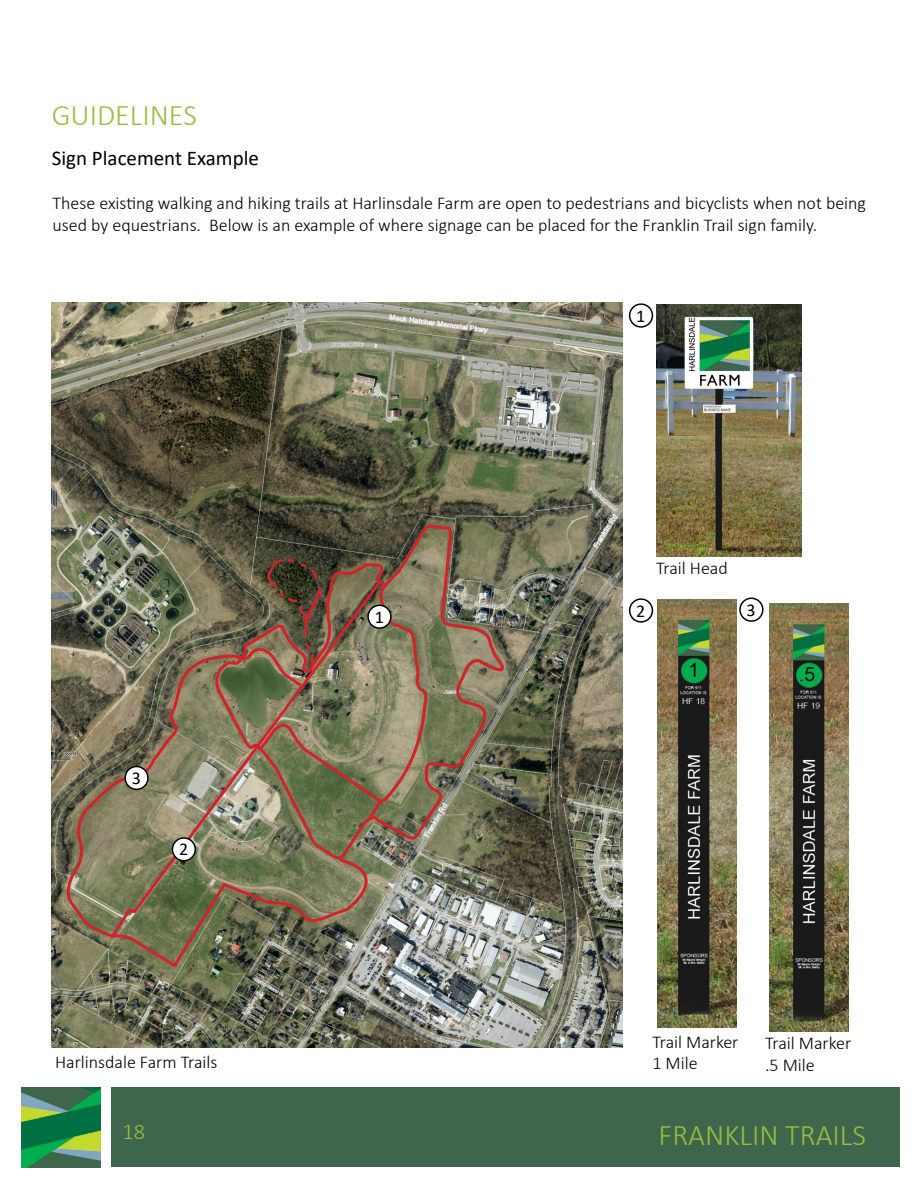
<style>
.page{position:relative;width:918px;height:1188px;background:#fff}
.page>*{position:absolute;margin:0;border:0;box-sizing:border-box;transform-origin:0 0}
.t1{font:300 30px "Calibri";color:#97be3f}
.t2{font:300 22.5px "Calibri";color:#97be3f}
.t3{font:21px "Calibri";color:#000}
.t4{font:300 18px/21.6px "Calibri";color:#000}
.t5{font:18px "Calibri";color:#000}
</style>
<div class="page">
<div style="left:111px;top:1088px;width:807px;height:79px;background:#3e664c"></div>
<img style="left:22px;top:1088px;width:79px;height:79px">
<div style="left:901px;top:1078px;width:17px;height:97px;background:#fff"></div>
<img style="left:52px;top:302px;width:570px;height:746px">
<svg style="left:210px;top:524px;width:301px;height:340px;background:#726c55"></svg>
<img style="left:108px;top:577px;width:149px;height:65px">
<svg style="left:257px;top:557px;width:171px;height:266px;background:#7b6a52"></svg>
<img style="left:60px;top:642px;width:333px;height:328px">
<img style="left:769px;top:603px;width:79px;height:429px">
<img style="left:658px;top:599px;width:79px;height:428px">
<img style="left:656px;top:304px;width:146px;height:252px">
<div style="left:368px;top:605px;width:23px;height:23px;background:#fff;border-radius:50%"></div>
<div style="left:367px;top:605px;width:25px;height:24px;border:2px solid #000;border-radius:50%"></div>
<div style="left:629px;top:303px;width:24px;height:25px;border:2px solid #000;border-radius:50%"></div>
<div style="left:172px;top:838px;width:23px;height:23px;background:#fff;border-radius:50%"></div>
<div style="left:172px;top:837px;width:24px;height:25px;border:2px solid #000;border-radius:50%"></div>
<div style="left:629px;top:598px;width:24px;height:25px;border:2px solid #000;border-radius:50%"></div>
<div style="left:125px;top:767px;width:23px;height:22px;background:#fff;border-radius:50%"></div>
<div style="left:124px;top:766px;width:25px;height:24px;border:2px solid #000;border-radius:50%"></div>
<div style="left:739px;top:598px;width:25px;height:24px;border:2px solid #000;border-radius:50%"></div>
<h1 class="t1" style="left:52px;top:96px;width:147px">GUIDELINES</h1>
<p class="t3" style="left:52px;top:143px;width:209px">Sign Placement Example</p>
<p class="t4" style="left:53px;top:192px;width:815px">These existing walking and hiking trails at Harlinsdale Farm are open to pedestrians and bicyclists when not being used by equestrians. Below is an example of where signage can be placed for the Franklin Trail sign family.</p>
<p class="t5" style="left:132px;top:765px;width:11px">3</p>
<p class="t5" style="left:179px;top:837px;width:11px">2</p>
<p class="t4" style="left:55px;top:1051px;width:164px">Harlinsdale Farm Trails</p>
<p class="t5" style="left:375px;top:604px;width:11px">1</p>
<p class="t5" style="left:636px;top:303px;width:11px">1</p>
<p class="t4" style="left:656px;top:557px;width:73px">Trail Head</p>
<p class="t5" style="left:636px;top:598px;width:11px">2</p>
<p class="t5" style="left:747px;top:597px;width:11px">3</p>
<p class="t4" style="left:652px;top:1031px;width:88px">Trail Marker<br>1 Mile</p>
<p class="t4" style="left:765px;top:1032px;width:88px">Trail Marker .5 Mile</p>
<p class="t2" style="left:123px;top:1118px;width:24px">18</p>
<h1 class="t1" style="left:659px;top:1116px;width:209px">FRANKLIN TRAILS</h1>
</div>
